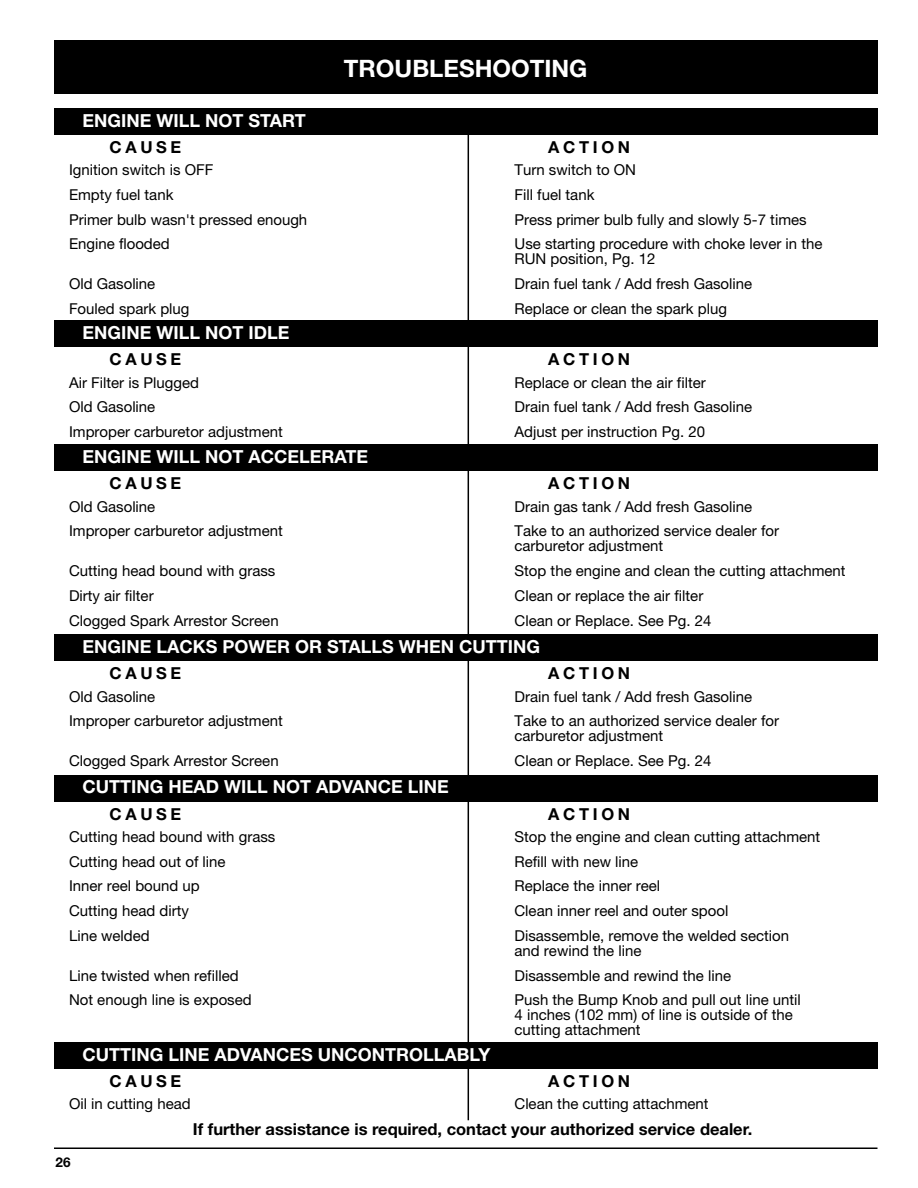
<style>
.page{position:relative;width:918px;height:1188px;background:#fff}
.page>*{position:absolute;margin:0;border:0;box-sizing:border-box;transform-origin:0 0}
.t1{font:700 24px "Helvetica Neue";color:#fff}
.t2{font:700 18px "Helvetica Neue";color:#fff}
.t3{font:700 16.5px "Helvetica Neue";letter-spacing:.22em;color:#000}
.t4{font:700 16.5px "Helvetica Neue";color:#000}
.t5{font:15px/15px "Helvetica Neue";color:#000}
.t6{font:700 13.5px "Helvetica Neue";color:#000}
</style>
<div class="page">
<div style="left:54px;top:40px;width:824px;height:54px;background:#000"></div>
<hr style="left:54px;top:1148px;width:824px;height:1px;background:#000">
<hr style="left:468px;top:129px;width:1px;height:991px;background:#000">
<div style="left:54px;top:108px;width:824px;height:27px;background:#000"></div>
<div style="left:54px;top:320px;width:824px;height:27px;background:#000"></div>
<div style="left:54px;top:444px;width:824px;height:27px;background:#000"></div>
<div style="left:54px;top:634px;width:824px;height:27px;background:#000"></div>
<div style="left:54px;top:775px;width:824px;height:27px;background:#000"></div>
<div style="left:54px;top:1042px;width:824px;height:27px;background:#000"></div>
<p class="t2" style="left:83px;top:114px;width:225px">ENGINE WILL NOT START</p>
<h1 class="t1" style="left:344px;top:60px;width:245px">TROUBLESHOOTING</h1>
<p class="t3" style="left:110px;top:141px;width:73px">CAUSE</p>
<p class="t3" style="left:548px;top:141px;width:83px">ACTION</p>
<p class="t5" style="left:69px;top:164px;width:146px">Ignition switch is OFF</p>
<p class="t5" style="left:515px;top:164px;width:123px">Turn switch to ON</p>
<p class="t5" style="left:69px;top:189px;width:106px">Empty fuel tank</p>
<p class="t5" style="left:515px;top:189px;width:81px">Fill fuel tank</p>
<p class="t5" style="left:69px;top:213px;width:240px">Primer bulb wasn't pressed enough</p>
<p class="t5" style="left:515px;top:213px;width:294px">Press primer bulb fully and slowly 5-7 times</p>
<p class="t5" style="left:69px;top:238px;width:102px">Engine flooded</p>
<p class="t5" style="left:515px;top:238px;width:310px">Use starting procedure with choke lever in the<br>RUN position, Pg. 12</p>
<p class="t5" style="left:69px;top:278px;width:88px">Old Gasoline</p>
<p class="t5" style="left:515px;top:278px;width:239px">Drain fuel tank / Add fresh Gasoline</p>
<p class="t5" style="left:69px;top:302px;width:122px">Fouled spark plug</p>
<p class="t5" style="left:515px;top:302px;width:214px">Replace or clean the spark plug</p>
<p class="t2" style="left:83px;top:326px;width:208px">ENGINE WILL NOT IDLE</p>
<p class="t3" style="left:110px;top:354px;width:73px">CAUSE</p>
<p class="t3" style="left:548px;top:354px;width:83px">ACTION</p>
<p class="t5" style="left:69px;top:376px;width:131px">Air Filter is Plugged</p>
<p class="t5" style="left:515px;top:376px;width:193px">Replace or clean the air filter</p>
<p class="t5" style="left:69px;top:401px;width:88px">Old Gasoline</p>
<p class="t5" style="left:515px;top:401px;width:239px">Drain fuel tank / Add fresh Gasoline</p>
<p class="t5" style="left:69px;top:426px;width:215px">Improper carburetor adjustment</p>
<p class="t5" style="left:515px;top:426px;width:192px">Adjust per instruction Pg. 20</p>
<p class="t3" style="left:110px;top:478px;width:73px">CAUSE</p>
<p class="t3" style="left:548px;top:478px;width:83px">ACTION</p>
<p class="t5" style="left:69px;top:500px;width:88px">Old Gasoline</p>
<p class="t5" style="left:515px;top:500px;width:239px">Drain gas tank / Add fresh Gasoline</p>
<p class="t5" style="left:69px;top:525px;width:215px">Improper carburetor adjustment</p>
<p class="t5" style="left:515px;top:525px;width:266px">Take to an authorized service dealer for carburetor adjustment</p>
<p class="t5" style="left:69px;top:565px;width:208px">Cutting head bound with grass</p>
<p class="t5" style="left:515px;top:565px;width:333px">Stop the engine and clean the cutting attachment</p>
<p class="t5" style="left:69px;top:590px;width:86px">Dirty air filter</p>
<p class="t5" style="left:515px;top:590px;width:190px">Clean or replace the air filter</p>
<p class="t5" style="left:69px;top:614px;width:211px">Clogged Spark Arrestor Screen</p>
<p class="t5" style="left:515px;top:614px;width:198px">Clean or Replace. See Pg. 24</p>
<p class="t2" style="left:83px;top:450px;width:287px">ENGINE WILL NOT ACCELERATE</p>
<p class="t2" style="left:83px;top:640px;width:459px">ENGINE LACKS POWER OR STALLS WHEN CUTTING</p>
<p class="t3" style="left:110px;top:668px;width:73px">CAUSE</p>
<p class="t3" style="left:548px;top:668px;width:83px">ACTION</p>
<p class="t5" style="left:69px;top:690px;width:88px">Old Gasoline</p>
<p class="t5" style="left:515px;top:690px;width:239px">Drain fuel tank / Add fresh Gasoline</p>
<p class="t5" style="left:69px;top:715px;width:215px">Improper carburetor adjustment</p>
<p class="t5" style="left:515px;top:715px;width:266px">Take to an authorized service dealer for carburetor adjustment</p>
<p class="t5" style="left:69px;top:755px;width:211px">Clogged Spark Arrestor Screen</p>
<p class="t5" style="left:515px;top:755px;width:198px">Clean or Replace. See Pg. 24</p>
<p class="t2" style="left:83px;top:781px;width:368px">CUTTING HEAD WILL NOT ADVANCE LINE</p>
<p class="t3" style="left:110px;top:808px;width:73px">CAUSE</p>
<p class="t3" style="left:548px;top:808px;width:83px">ACTION</p>
<p class="t5" style="left:69px;top:831px;width:208px">Cutting head bound with grass</p>
<p class="t5" style="left:515px;top:831px;width:307px">Stop the engine and clean cutting attachment</p>
<p class="t5" style="left:69px;top:855px;width:158px">Cutting head out of line</p>
<p class="t5" style="left:515px;top:855px;width:125px">Refill with new line</p>
<p class="t5" style="left:69px;top:880px;width:132px">Inner reel bound up</p>
<p class="t5" style="left:515px;top:880px;width:147px">Replace the inner reel</p>
<p class="t5" style="left:69px;top:905px;width:122px">Cutting head dirty</p>
<p class="t5" style="left:515px;top:905px;width:215px">Clean inner reel and outer spool</p>
<p class="t5" style="left:69px;top:929px;width:82px">Line welded</p>
<p class="t5" style="left:514px;top:929px;width:276px">Disassemble, remove the welded section and rewind the line</p>
<p class="t5" style="left:69px;top:969px;width:171px">Line twisted when refilled</p>
<p class="t5" style="left:515px;top:969px;width:218px">Disassemble and rewind the line</p>
<p class="t5" style="left:69px;top:994px;width:184px">Not enough line is exposed</p>
<p class="t5" style="left:514px;top:994px;width:288px">Push the Bump Knob and pull out line until<br>4 inches (102 mm) of line is outside of the cutting attachment</p>
<p class="t2" style="left:83px;top:1048px;width:409px">CUTTING LINE ADVANCES UNCONTROLLABLY</p>
<p class="t3" style="left:110px;top:1075px;width:73px">CAUSE</p>
<p class="t3" style="left:548px;top:1075px;width:83px">ACTION</p>
<p class="t5" style="left:69px;top:1098px;width:123px">Oil in cutting head</p>
<p class="t5" style="left:515px;top:1098px;width:196px">Clean the cutting attachment</p>
<p class="t4" style="left:193px;top:1123px;width:561px">If further assistance is required, contact your authorized service dealer.</p>
<p class="t6" style="left:56px;top:1157px;width:17px">26</p>
</div>
